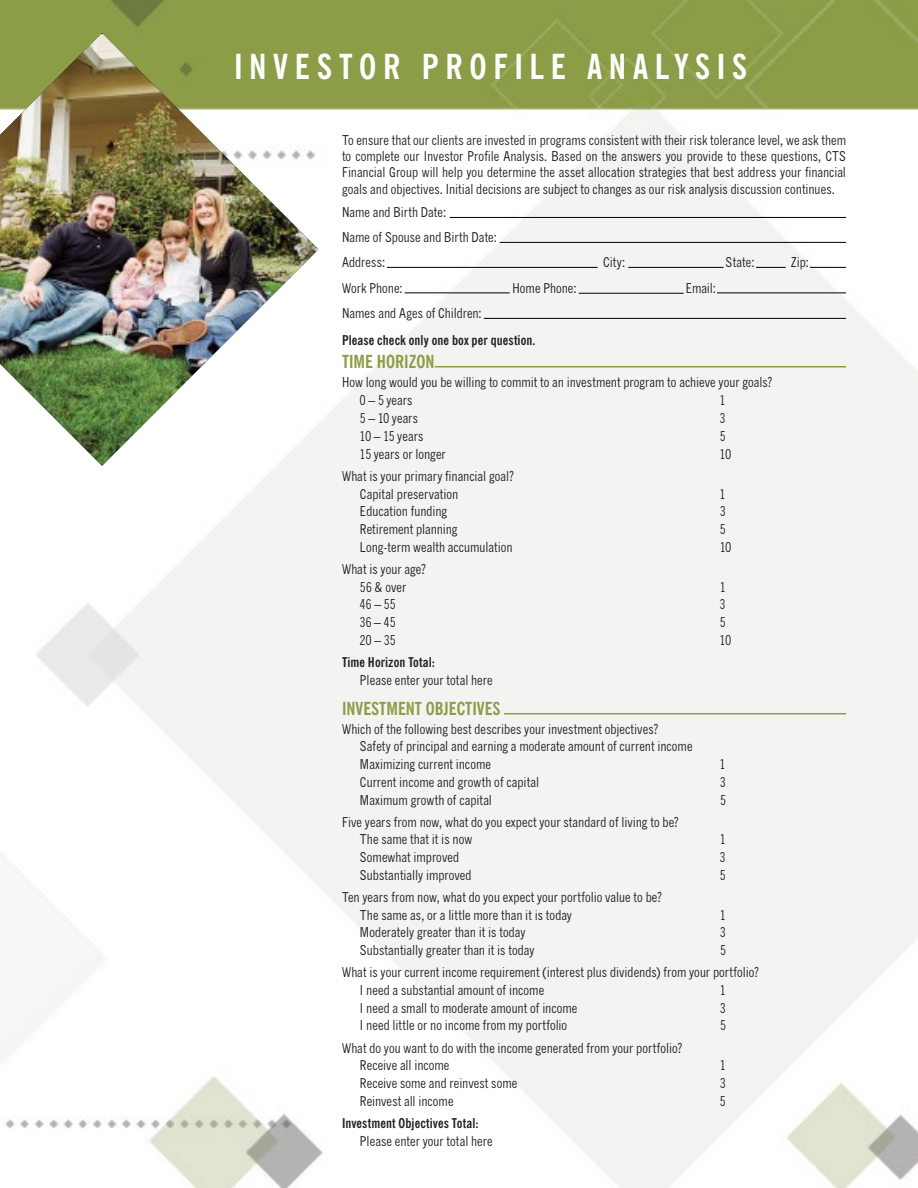
<style>
.page{position:relative;width:918px;height:1188px;background:#fff}
.page>*{position:absolute;margin:0;border:0;box-sizing:border-box;transform-origin:0 0}
.t1{font:700 condensed 34.5px "News Gothic BT";letter-spacing:.195em;color:#fff}
.t2{font:700 condensed 18px "News Gothic BT";color:#8c9d46}
.t3{font:condensed 13.5px/17.7px "News Gothic MT Std";letter-spacing:.005em;color:#222}
.t4{font:700 condensed 13.5px "News Gothic BT";letter-spacing:.005em;color:#222}
</style>
<div class="page">
<img style="left:0;top:0;width:918px;height:1188px">
<hr style="left:435px;top:366px;width:411px;height:2px;background:#8c9d46">
<hr style="left:504px;top:713px;width:342px;height:1px;background:#8c9d46">
<hr style="left:450px;top:217px;width:396px;height:1px;background:#000">
<hr style="left:500px;top:242px;width:346px;height:1px;background:#000">
<hr style="left:387px;top:267px;width:211px;height:1px;background:#000">
<hr style="left:628px;top:267px;width:96px;height:1px;background:#000">
<hr style="left:756px;top:267px;width:30px;height:1px;background:#000">
<hr style="left:810px;top:267px;width:36px;height:1px;background:#000">
<hr style="left:405px;top:292px;width:105px;height:1px;background:#000">
<hr style="left:579px;top:293px;width:105px;height:1px;background:#000">
<hr style="left:717px;top:292px;width:129px;height:1px;background:#000">
<hr style="left:484px;top:318px;width:362px;height:1px;background:#000">
<img style="left:0;top:34px;width:318px;height:432px">
<h1 class="t1" style="left:234px;top:46px;width:515px">INVESTOR PROFILE ANALYSIS</h1>
<p class="t3" style="left:342px;top:132px;width:506px;line-height:16.2px;text-align:justify">To ensure that our clients are invested in programs consistent with their risk tolerance level, we ask them to complete our Investor Profile Analysis. Based on the answers you provide to these questions, CTS Financial Group will help you determine the asset allocation strategies that best address your financial goals and objectives. Initial decisions are subject to changes as our risk analysis discussion continues.</p>
<p class="t3" style="left:342px;top:200px;width:156px;line-height:25.2px">Name and Birth Date:<br>Name of Spouse and Birth Date:<br>Address:</p>
<p class="t3" style="left:603px;top:254px;width:24px">City:</p>
<p class="t3" style="left:726px;top:254px;width:30px">State:</p>
<p class="t3" style="left:791px;top:254px;width:19px">Zip:</p>
<p class="t3" style="left:342px;top:279px;width:62px">Work Phone:</p>
<p class="t3" style="left:512px;top:279px;width:66px">Home Phone:</p>
<p class="t3" style="left:686px;top:279px;width:32px">Email:</p>
<p class="t3" style="left:342px;top:304px;width:141px">Names and Ages of Children:</p>
<p class="t4" style="left:342px;top:332px;width:195px">Please check only one box per question.</p>
<h2 class="t2" style="left:342px;top:350px;width:94px">TIME HORIZON</h2>
<p class="t3" style="left:360px;top:373px;width:414px;text-indent:-18px">How long would you be willing to commit to an investment program to achieve your goals?<br>0 – 5 years</p>
<p class="t3" style="left:720px;top:391px;width:7px">1</p>
<p class="t3" style="left:360px;top:409px;width:60px">5 – 10 years</p>
<p class="t3" style="left:720px;top:409px;width:7px">3</p>
<p class="t3" style="left:360px;top:427px;width:65px">10 – 15 years</p>
<p class="t3" style="left:720px;top:427px;width:7px">5</p>
<p class="t3" style="left:360px;top:445px;width:87px">15 years or longer</p>
<p class="t3" style="left:720px;top:445px;width:13px">10</p>
<p class="t3" style="left:360px;top:467px;width:156px;text-indent:-18px">What is your primary financial goal?<br>Capital preservation</p>
<p class="t3" style="left:720px;top:485px;width:7px">1</p>
<p class="t3" style="left:360px;top:503px;width:89px">Education funding</p>
<p class="t3" style="left:720px;top:503px;width:7px">3</p>
<p class="t3" style="left:360px;top:520px;width:99px">Retirement planning</p>
<p class="t3" style="left:720px;top:520px;width:7px">5</p>
<p class="t3" style="left:360px;top:538px;width:154px">Long-term wealth accumulation</p>
<p class="t3" style="left:720px;top:538px;width:13px">10</p>
<p class="t3" style="left:342px;top:560px;width:86px;text-align:center">What is your age?<br>56 &amp; over</p>
<p class="t3" style="left:720px;top:578px;width:7px">1</p>
<p class="t3" style="left:360px;top:596px;width:37px">46 – 55</p>
<p class="t3" style="left:720px;top:596px;width:7px">3</p>
<p class="t3" style="left:360px;top:613px;width:37px">36 – 45</p>
<p class="t3" style="left:720px;top:613px;width:7px">5</p>
<p class="t3" style="left:360px;top:631px;width:37px">20 – 35</p>
<p class="t3" style="left:720px;top:631px;width:13px">10</p>
<p class="t4" style="left:342px;top:654px;width:95px">Time Horizon Total:</p>
<p class="t3" style="left:360px;top:671px;width:134px">Please enter your total here</p>
<h2 class="t2" style="left:342px;top:697px;width:160px">INVESTMENT OBJECTIVES</h2>
<p class="t3" style="left:360px;top:720px;width:334px;text-indent:-18px">Which of the following best describes your investment objectives?<br>Safety of principal and earning a moderate amount of current income<br>Maximizing current income</p>
<p class="t3" style="left:720px;top:755px;width:7px">1</p>
<p class="t3" style="left:360px;top:773px;width:181px">Current income and growth of capital</p>
<p class="t3" style="left:720px;top:773px;width:7px">3</p>
<p class="t3" style="left:360px;top:791px;width:134px">Maximum growth of capital</p>
<p class="t3" style="left:720px;top:791px;width:7px">5</p>
<p class="t3" style="left:360px;top:813px;width:321px;text-indent:-18px">Five years from now, what do you expect your standard of living to be?<br>The same that it is now</p>
<p class="t3" style="left:720px;top:831px;width:7px">1</p>
<p class="t3" style="left:360px;top:848px;width:101px">Somewhat improved</p>
<p class="t3" style="left:720px;top:848px;width:7px">3</p>
<p class="t3" style="left:360px;top:866px;width:113px">Substantially improved</p>
<p class="t3" style="left:720px;top:866px;width:7px">5</p>
<p class="t3" style="left:360px;top:888px;width:304px;text-indent:-18px">Ten years from now, what do you expect your portfolio value to be?<br>The same as, or a little more than it is today</p>
<p class="t3" style="left:720px;top:906px;width:7px">1</p>
<p class="t3" style="left:360px;top:924px;width:167px">Moderately greater than it is today</p>
<p class="t3" style="left:720px;top:924px;width:7px">3</p>
<p class="t3" style="left:360px;top:941px;width:176px">Substantially greater than it is today</p>
<p class="t3" style="left:342px;top:939px;width:419px;line-height:22.2px;text-indent:378px">5<br>What is your current income requirement (interest plus dividends) from your portfolio?</p>
<p class="t3" style="left:360px;top:981px;width:186px">I need a substantial amount of income</p>
<p class="t3" style="left:720px;top:981px;width:7px">1</p>
<p class="t3" style="left:360px;top:999px;width:219px">I need a small to moderate amount of income</p>
<p class="t3" style="left:720px;top:999px;width:7px">3</p>
<p class="t3" style="left:360px;top:1017px;width:209px">I need little or no income from my portfolio</p>
<p class="t3" style="left:720px;top:1017px;width:7px">5</p>
<p class="t3" style="left:360px;top:1039px;width:324px;text-indent:-18px">What do you want to do with the income generated from your portfolio?<br>Receive all income</p>
<p class="t3" style="left:720px;top:1057px;width:7px">1</p>
<p class="t3" style="left:360px;top:1074px;width:159px">Receive some and reinvest some</p>
<p class="t3" style="left:720px;top:1074px;width:7px">3</p>
<p class="t3" style="left:360px;top:1092px;width:95px">Reinvest all income</p>
<p class="t3" style="left:720px;top:1092px;width:7px">5</p>
<p class="t4" style="left:342px;top:1115px;width:138px">Investment Objectives Total:</p>
<p class="t3" style="left:360px;top:1132px;width:134px">Please enter your total here</p>
</div>
